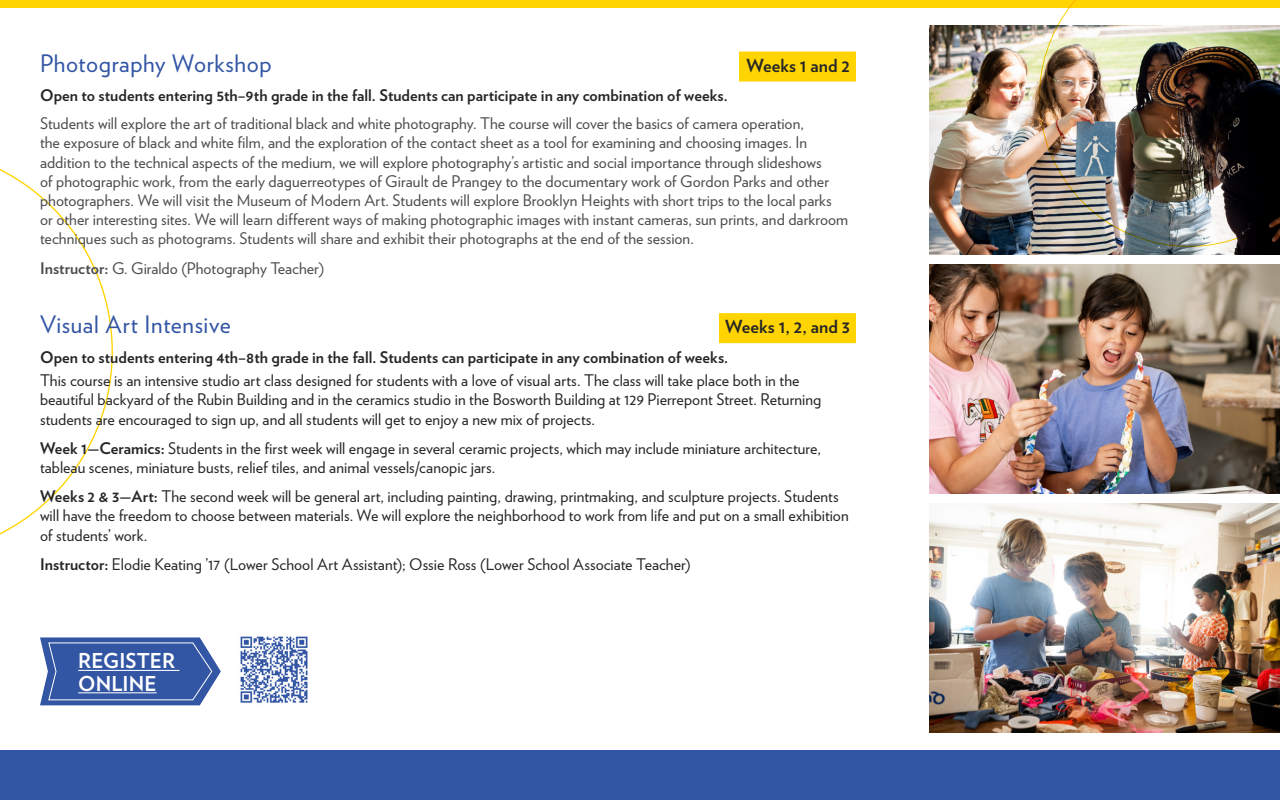
<style>
.page{position:relative;width:1280px;height:800px;background:#fff}
.page>*{position:absolute;margin:0;border:0;box-sizing:border-box;transform-origin:0 0}
.t1{font:24px "Verlag";letter-spacing:.025em;color:#3255a4}
.t2{font:700 20.5px/22.4px "Verlag";letter-spacing:.005em;color:#fff}
.t3{font:700 18px "Verlag";letter-spacing:.005em;color:#262626}
.t4{font:16px/19.2px "Verlag";color:#262626}
.t5{font:16px/19.2px "Verlag";color:#4d4d4f}
.t6{font:700 16px "Verlag";color:#262626}
.s1{font-weight:700}
</style>
<div class="page">
<svg style="left:0;top:169px;width:113px;height:366px"></svg>
<div style="left:0;top:750px;width:1280px;height:50px;background:#3255a4"></div>
<div style="left:0;top:0;width:1280px;height:8px;background:#ffd400"></div>
<img style="left:930px;top:25px;width:350px;height:230px">
<img style="left:930px;top:264px;width:350px;height:230px">
<img style="left:240px;top:636px;width:68px;height:67px">
<svg style="left:40px;top:637px;width:181px;height:68px;background:#4d6cb0"></svg>
<img style="left:1039px;top:0;width:241px;height:247px">
<img style="left:930px;top:503px;width:350px;height:230px">
<div style="left:739px;top:52px;width:117px;height:30px;background:#ffd400"></div>
<div style="left:719px;top:313px;width:137px;height:30px;background:#ffd400"></div>
<h1 class="t1" style="left:40px;top:45px;width:233px">Photography Workshop</h1>
<p class="t3" style="left:746px;top:51px;width:105px">Weeks 1 and 2</p>
<p class="t6" style="left:40px;top:83px;width:689px">Open to students entering 5th–9th grade in the fall. Students can participate in any combination of weeks.</p>
<p class="t5" style="left:40px;top:113px;width:810px">Students will explore the art of traditional black and white photography. The course will cover the basics of camera operation,<br>the exposure of black and white film, and the exploration of the contact sheet as a tool for examining and choosing images. In addition to the technical aspects of the medium, we will explore photography’s artistic and social importance through slideshows<br>of photographic work, from the early daguerreotypes of Girault de Prangey to the documentary work of Gordon Parks and other photographers. We will visit the Museum of Modern Art. Students will explore Brooklyn Heights with short trips to the local parks or other interesting sites. We will learn different ways of making photographic images with instant cameras, sun prints, and darkroom techniques such as photograms. Students will share and exhibit their photographs at the end of the session.</p>
<p class="t5" style="left:40px;top:257px;width:286px"><span class="s1">Instructor:</span> G. Giraldo (Photography Teacher)</p>
<h1 class="t1" style="left:40px;top:307px;width:192px">Visual Art Intensive</h1>
<p class="t3" style="left:725px;top:312px;width:126px">Weeks 1, 2, and 3</p>
<p class="t6" style="left:40px;top:344px;width:690px">Open to students entering 4th–8th grade in the fall. Students can participate in any combination of weeks.</p>
<p class="t4" style="left:40px;top:370px;width:783px">This course is an intensive studio art class designed for students with a love of visual arts. The class will take place both in the beautiful backyard of the Rubin Building and in the ceramics studio in the Bosworth Building at 129 Pierrepont Street. Returning students are encouraged to sign up, and all students will get to enjoy a new mix of projects.</p>
<p class="t4" style="left:40px;top:438px;width:783px"><span class="s1">Week 1—Ceramics:</span> Students in the first week will engage in several ceramic projects, which may include miniature architecture, tableau scenes, miniature busts, relief tiles, and animal vessels/canopic jars.</p>
<p class="t4" style="left:40px;top:486px;width:810px"><span class="s1">Weeks 2 &amp; 3—Art:</span> The second week will be general art, including painting, drawing, printmaking, and sculpture projects. Students will have the freedom to choose between materials. We will explore the neighborhood to work from life and put on a small exhibition of students’ work.</p>
<p class="t4" style="left:40px;top:554px;width:652px"><span class="s1">Instructor:</span> Elodie Keating ’17 (Lower School Art Assistant); Ossie Ross (Lower School Associate Teacher)</p>
<p class="t2" style="left:78px;top:649px;width:98px">REGISTER<br>ONLINE</p>
</div>
